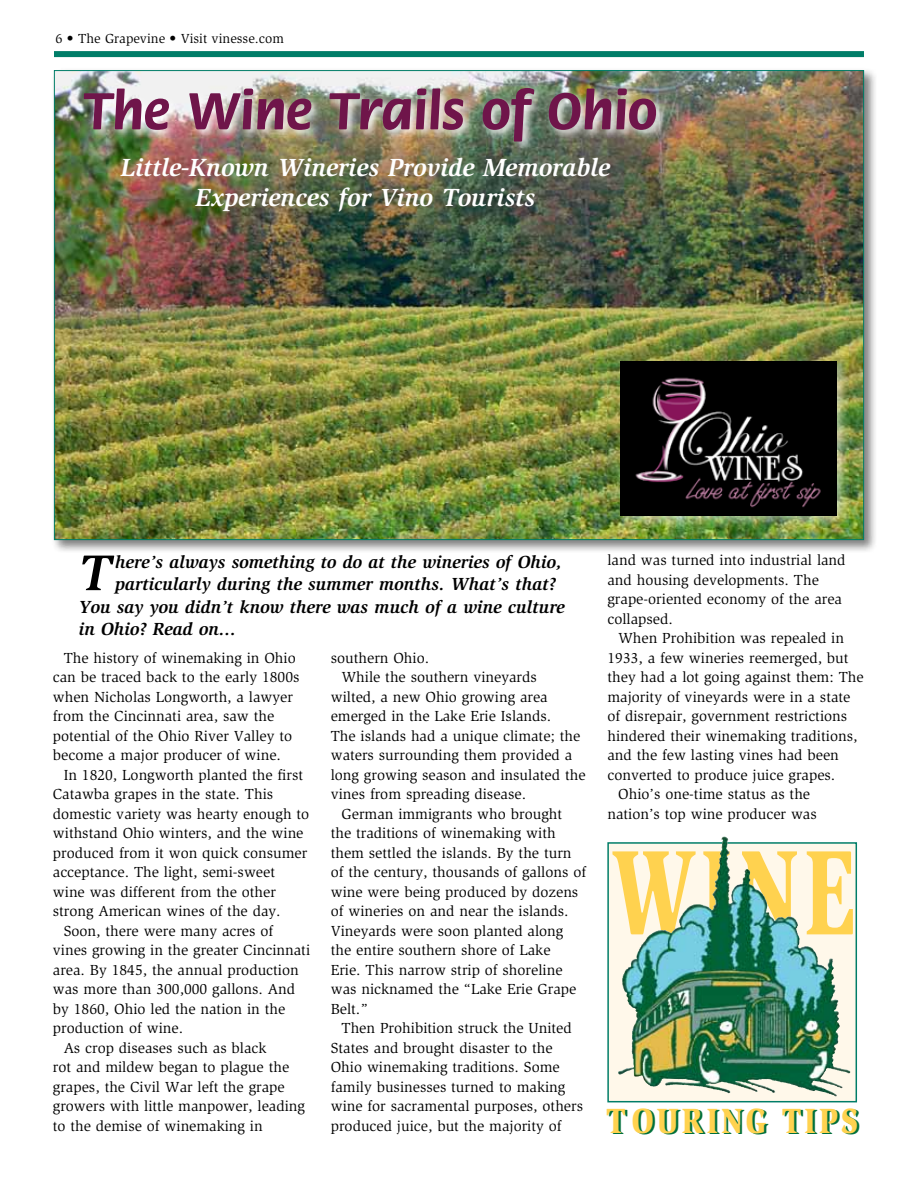
<style>
.page{position:relative;width:918px;height:1188px;background:#fff}
.page>*{position:absolute;margin:0;border:0;box-sizing:border-box;transform-origin:0 0}
.t1{font:700 55.5px "Flora Std";color:#6f154a}
.t2{font:italic 700 51.6px "Slimbach Std";color:#000}
.t3{font:900 36px "Slimbach Std";letter-spacing:.105em;color:#00703c;scale:.84 1}
.t4{font:italic 700 25.5px/30px "Slimbach Std";color:#fff;text-align:center}
.t5{font:italic 700 18px "Slimbach Std";color:#000}
.t6{font:15px/19.5px "Slimbach Std";color:#000}
.t7{font:13.5px "Slimbach Std";color:#000}
.s1{color:#ffd24f}
</style>
<div class="page">
<div style="left:54px;top:51px;width:810px;height:6px;background:#007d68"></div>
<img style="left:609px;top:844px;width:246px;height:256px">
<svg style="left:612px;top:851px;width:84px;height:83px;background:#fbe195"></svg>
<svg style="left:703px;top:851px;width:27px;height:83px"></svg>
<svg style="left:742px;top:851px;width:55px;height:83px;background:#b7c48f"></svg>
<svg style="left:807px;top:851px;width:46px;height:83px;background:#ffe398"></svg>
<div style="left:607px;top:842px;width:250px;height:260px;border:1px solid #007d68"></div>
<img style="left:671px;top:837px;width:53px;height:96px">
<div style="left:51px;top:67px;width:826px;height:486px;background:#000;opacity:.5"></div>
<img style="left:56px;top:72px;width:806px;height:466px">
<img style="left:80px;top:84px;width:588px;height:70px">
<div style="left:616px;top:358px;width:234px;height:170px;background:#fff;opacity:.5"></div>
<img style="left:620px;top:361px;width:217px;height:155px">
<p class="t7" style="left:56px;top:31px;width:230px">6 • The Grapevine • Visit vinesse.com</p>
<h1 class="t1" style="left:83px;top:81px;width:575px">The Wine Trails of Ohio</h1>
<h3 class="t4" style="left:121px;top:153px;width:491px">Little-Known Wineries Provide Memorable<br>Experiences for Vino Tourists</h3>
<h2 class="t2" style="left:79px;top:543px;width:34px">T</h2>
<p class="t5" style="left:115px;top:551px;width:448px">here’s always something to do at the wineries of Ohio,</p>
<p class="t5" style="left:115px;top:574px;width:442px">particularly during the summer months. What’s that?</p>
<p class="t5" style="left:79px;top:596px;width:488px">You say you didn’t know there was much of a wine culture</p>
<p class="t5" style="left:79px;top:619px;width:159px">in Ohio? Read on...</p>
<p class="t6" style="left:53px;top:648px;width:248px;text-indent:11px">The history of winemaking in Ohio can be traced back to the early 1800s when Nicholas Longworth, a lawyer from the Cincinnati area, saw the potential of the Ohio River Valley to become a major producer of wine.</p>
<p class="t6" style="left:64px;top:765px;width:241px">In 1820, Longworth planted the first</p>
<p class="t6" style="left:53px;top:784px;width:222px">Catawba grapes in the state. This</p>
<p class="t6" style="left:53px;top:804px;width:258px">domestic variety was hearty enough to</p>
<p class="t6" style="left:53px;top:823px;width:252px">withstand Ohio winters, and the wine</p>
<p class="t6" style="left:53px;top:843px;width:256px">produced from it won quick consumer</p>
<p class="t6" style="left:53px;top:862px;width:224px">acceptance. The light, semi-sweet</p>
<p class="t6" style="left:53px;top:882px;width:225px">wine was different from the other</p>
<p class="t6" style="left:53px;top:901px;width:229px">strong American wines of the day.</p>
<p class="t6" style="left:64px;top:921px;width:211px">Soon, there were many acres of</p>
<p class="t6" style="left:53px;top:940px;width:259px">vines growing in the greater Cincinnati</p>
<p class="t6" style="left:53px;top:960px;width:247px">area. By 1845, the annual production</p>
<p class="t6" style="left:53px;top:979px;width:244px">was more than 300,000 gallons. And</p>
<p class="t6" style="left:53px;top:999px;width:234px">by 1860, Ohio led the nation in the</p>
<p class="t6" style="left:53px;top:1018px;width:132px">production of wine.</p>
<p class="t6" style="left:64px;top:1038px;width:204px">As crop diseases such as black</p>
<p class="t6" style="left:53px;top:1057px;width:238px">rot and mildew began to plague the</p>
<p class="t6" style="left:53px;top:1077px;width:233px">grapes, the Civil War left the grape</p>
<p class="t6" style="left:53px;top:1096px;width:254px">growers with little manpower, leading</p>
<p class="t6" style="left:53px;top:1116px;width:211px">to the demise of winemaking in</p>
<p class="t6" style="left:331px;top:648px;width:100px">southern Ohio.</p>
<p class="t6" style="left:342px;top:667px;width:197px">While the southern vineyards</p>
<p class="t6" style="left:331px;top:687px;width:219px">wilted, a new Ohio growing area</p>
<p class="t6" style="left:331px;top:706px;width:222px">emerged in the Lake Erie Islands.</p>
<p class="t6" style="left:331px;top:726px;width:251px">The islands had a unique climate; the</p>
<p class="t6" style="left:331px;top:745px;width:243px">waters surrounding them provided a</p>
<p class="t6" style="left:331px;top:765px;width:256px">long growing season and insulated the</p>
<p class="t6" style="left:331px;top:784px;width:197px">vines from spreading disease.</p>
<p class="t6" style="left:342px;top:804px;width:222px">German immigrants who brought</p>
<p class="t6" style="left:331px;top:823px;width:226px">the traditions of winemaking with</p>
<p class="t6" style="left:331px;top:843px;width:242px">them settled the islands. By the turn</p>
<p class="t6" style="left:331px;top:862px;width:257px">of the century, thousands of gallons of</p>
<p class="t6" style="left:331px;top:882px;width:249px">wine were being produced by dozens</p>
<p class="t6" style="left:331px;top:901px;width:239px">of wineries on and near the islands.</p>
<p class="t6" style="left:331px;top:921px;width:234px">Vineyards were soon planted along</p>
<p class="t6" style="left:331px;top:940px;width:221px">the entire southern shore of Lake</p>
<p class="t6" style="left:331px;top:960px;width:233px">Erie. This narrow strip of shoreline</p>
<p class="t6" style="left:331px;top:979px;width:247px">was nicknamed the “Lake Erie Grape</p>
<p class="t6" style="left:331px;top:999px;width:38px">Belt.”</p>
<p class="t6" style="left:342px;top:1018px;width:232px">Then Prohibition struck the United</p>
<p class="t6" style="left:331px;top:1038px;width:224px">States and brought disaster to the</p>
<p class="t6" style="left:331px;top:1057px;width:230px">Ohio winemaking traditions. Some</p>
<p class="t6" style="left:331px;top:1077px;width:236px">family businesses turned to making</p>
<p class="t6" style="left:331px;top:1096px;width:254px">wine for sacramental purposes, others</p>
<p class="t6" style="left:331px;top:1116px;width:232px">produced juice, but the majority of</p>
<p class="t6" style="left:607px;top:550px;width:240px">land was turned into industrial land and housing developments. The grape-oriented economy of the area collapsed.</p>
<p class="t6" style="left:618px;top:628px;width:227px">When Prohibition was repealed in</p>
<p class="t6" style="left:607px;top:648px;width:243px">1933, a few wineries reemerged, but</p>
<p class="t6" style="left:607px;top:667px;width:258px">they had a lot going against them: The</p>
<p class="t6" style="left:607px;top:687px;width:244px">majority of vineyards were in a state</p>
<p class="t6" style="left:607px;top:706px;width:241px">of disrepair, government restrictions</p>
<p class="t6" style="left:607px;top:726px;width:252px">hindered their winemaking traditions,</p>
<p class="t6" style="left:607px;top:745px;width:233px">and the few lasting vines had been</p>
<p class="t6" style="left:607px;top:765px;width:229px">converted to produce juice grapes.</p>
<p class="t6" style="left:618px;top:784px;width:193px">Ohio’s one-time status as the</p>
<p class="t6" style="left:607px;top:804px;width:211px">nation’s top wine producer was</p>
<h3 class="t3" style="left:609px;top:1099px;width:299px">TOURING <span class="s1">TIPS</span></h3>
</div>
